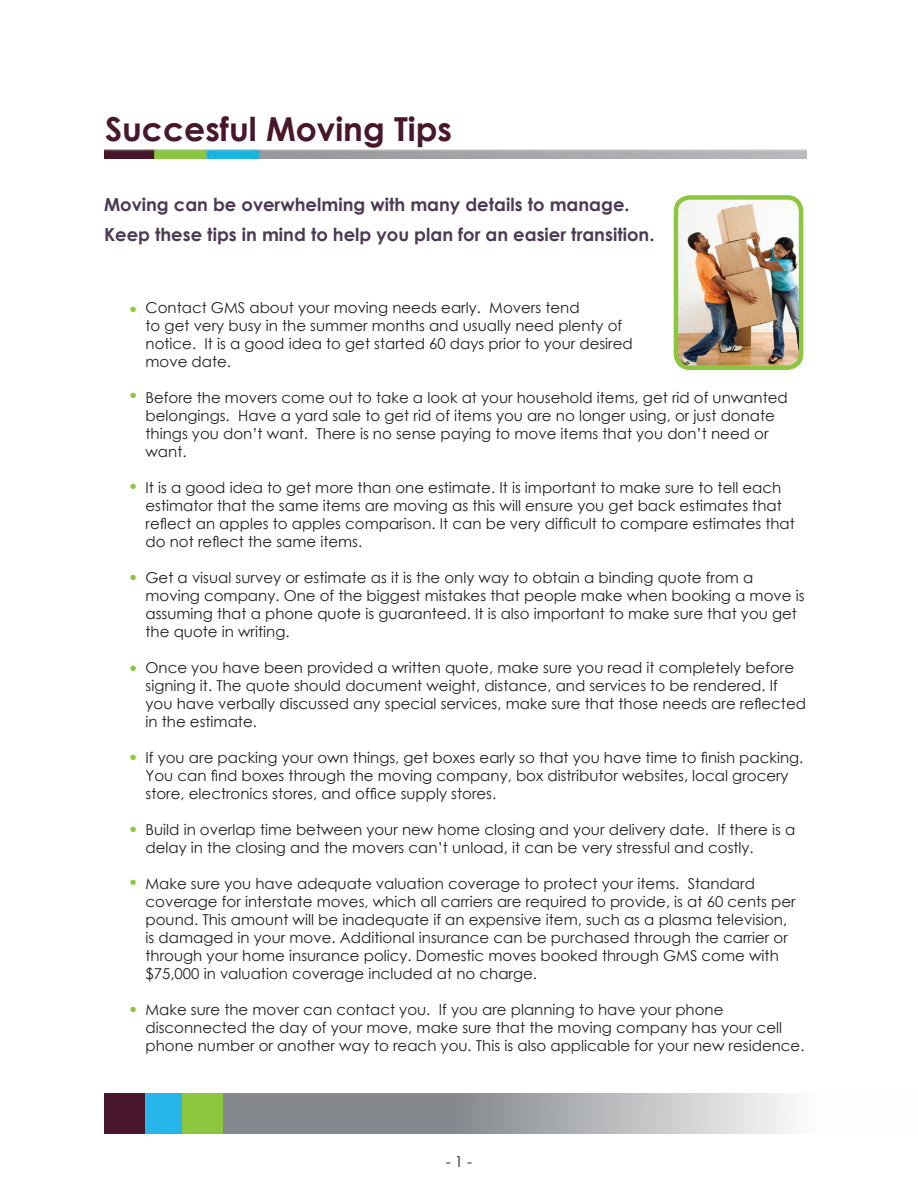
<style>
.page{position:relative;width:918px;height:1188px;background:#fff}
.page>*{position:absolute;margin:0;border:0;box-sizing:border-box;transform-origin:0 0}
.t1{font:700 33px "Century Gothic";color:#48172b}
.t2{font:700 18px/30px "Century Gothic";color:#4c3a55}
.t3{font:18px "Century Gothic";color:#8bc63e}
.t4{font:15px/18px "Century Gothic";color:#231f20}
</style>
<div class="page">
<img style="left:679px;top:200px;width:119px;height:165px">
<div style="left:674px;top:195px;width:129px;height:175px;border:4px solid #8bc63e;border-radius:14px"></div>
<img style="left:104px;top:149px;width:702px;height:9px">
<div style="left:145px;top:1094px;width:40px;height:40px;background:#26b6ea"></div>
<div style="left:105px;top:1094px;width:40px;height:40px;background:#48172b"></div>
<svg style="left:223px;top:1094px;width:569px;height:40px;background:#a6a9ab"></svg>
<div style="left:183px;top:1094px;width:40px;height:40px;background:#8bc63e"></div>
<h1 class="t1" style="left:105px;top:104px;width:349px">Succesful Moving Tips</h1>
<p class="t2" style="left:104px;top:189px;width:552px">Moving can be overwhelming with many details to manage.<br>Keep these tips in mind to help you plan for an easier transition.</p>
<p class="t3" style="left:128px;top:296px;width:12px">•</p>
<p class="t3" style="left:128px;top:383px;width:12px">•</p>
<p class="t3" style="left:128px;top:474px;width:12px">•</p>
<p class="t3" style="left:128px;top:565px;width:12px">•</p>
<p class="t3" style="left:128px;top:656px;width:12px">•</p>
<p class="t3" style="left:128px;top:745px;width:12px">•</p>
<p class="t3" style="left:128px;top:817px;width:12px">•</p>
<p class="t3" style="left:128px;top:870px;width:12px">•</p>
<p class="t3" style="left:128px;top:997px;width:12px">•</p>
<p class="t4" style="left:146px;top:299px;width:489px">Contact GMS about your moving needs early. Movers tend<br>to get very busy in the summer months and usually need plenty of notice. It is a good idea to get started 60 days prior to your desired move date.</p>
<p class="t4" style="left:146px;top:389px;width:644px">Before the movers come out to take a look at your household items, get rid of unwanted belongings. Have a yard sale to get rid of items you are no longer using, or just donate things you don’t want. There is no sense paying to move items that you don’t need or want.</p>
<p class="t4" style="left:146px;top:479px;width:651px">It is a good idea to get more than one estimate. It is important to make sure to tell each estimator that the same items are moving as this will ensure you get back estimates that reflect an apples to apples comparison. It can be very difficult to compare estimates that do not reflect the same items.</p>
<p class="t4" style="left:146px;top:569px;width:661px">Get a visual survey or estimate as it is the only way to obtain a binding quote from a moving company. One of the biggest mistakes that people make when booking a move is assuming that a phone quote is guaranteed. It is also important to make sure that you get the quote in writing.</p>
<p class="t4" style="left:146px;top:659px;width:662px">Once you have been provided a written quote, make sure you read it completely before signing it. The quote should document weight, distance, and services to be rendered. If you have verbally discussed any special services, make sure that those needs are reflected in the estimate.</p>
<p class="t4" style="left:146px;top:749px;width:659px">If you are packing your own things, get boxes early so that you have time to finish packing.<br>You can find boxes through the moving company, box distributor websites, local grocery store, electronics stores, and office supply stores.</p>
<p class="t4" style="left:146px;top:821px;width:651px">Build in overlap time between your new home closing and your delivery date. If there is a delay in the closing and the movers can’t unload, it can be very stressful and costly.</p>
<p class="t4" style="left:146px;top:875px;width:652px">Make sure you have adequate valuation coverage to protect your items. Standard coverage for interstate moves, which all carriers are required to provide, is at 60 cents per pound. This amount will be inadequate if an expensive item, such as a plasma television, is damaged in your move. Additional insurance can be purchased through the carrier or through your home insurance policy. Domestic moves booked through GMS come with $75,000 in valuation coverage included at no charge.</p>
<p class="t4" style="left:146px;top:1001px;width:660px">Make sure the mover can contact you. If you are planning to have your phone disconnected the day of your move, make sure that the moving company has your cell phone number or another way to reach you. This is also applicable for your new residence.</p>
<p class="t4" style="left:446px;top:1152px;width:28px">- 1 -</p>
</div>
